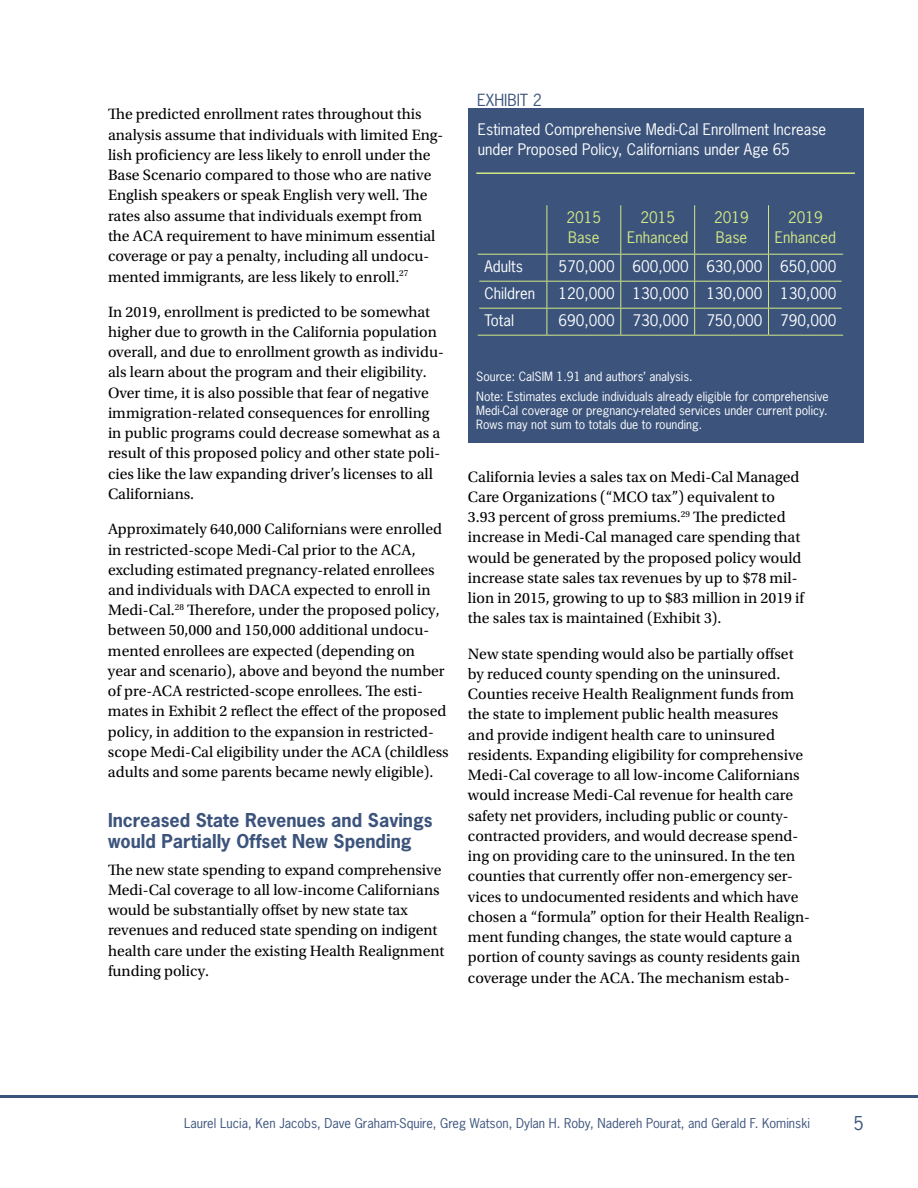
<style>
.page{position:relative;width:918px;height:1188px;background:#fff}
.page>*{position:absolute;margin:0;border:0;box-sizing:border-box;transform-origin:0 0}
.t1{font:700 18px/21px "News Gothic Std";color:#3c547c}
.t2{font:18px "News Gothic Std";color:#3c547c}
.t3{font:15.75px/20.2px "Utopia Std";color:#000}
.t4{font:15.75px "News Gothic Std";color:#3c547c}
.t5{font:15px/20.2px "News Gothic Std";color:#fff}
.t6{font:15px/20.2px "News Gothic Std";color:#d2e885}
.t7{font:12.75px "News Gothic Std";color:#3c547c}
.t8{font:12px/20.5px "News Gothic Std";color:#fff}
</style>
<div class="page">
<hr style="left:0;top:1095px;width:918px;height:3px;background:#3c547c">
<div style="left:468px;top:108px;width:396px;height:335px;background:#3c547c"></div>
<hr style="left:476px;top:172px;width:379px;height:2px;background:#d2e885">
<hr style="left:547px;top:205px;width:1px;height:49px;background:#d2e885">
<hr style="left:620px;top:205px;width:1px;height:49px;background:#d2e885">
<hr style="left:694px;top:205px;width:1px;height:49px;background:#d2e885">
<hr style="left:768px;top:205px;width:1px;height:49px;background:#d2e885">
<hr style="left:478px;top:335px;width:69px;height:1px;background:#d2e885">
<hr style="left:547px;top:335px;width:74px;height:1px;background:#d2e885">
<hr style="left:621px;top:335px;width:74px;height:1px;background:#d2e885">
<hr style="left:695px;top:335px;width:74px;height:1px;background:#d2e885">
<hr style="left:769px;top:335px;width:74px;height:1px;background:#d2e885">
<hr style="left:478px;top:254px;width:69px;height:1px;background:#d2e885">
<hr style="left:547px;top:254px;width:74px;height:1px;background:#d2e885">
<hr style="left:621px;top:254px;width:74px;height:1px;background:#d2e885">
<hr style="left:695px;top:254px;width:74px;height:1px;background:#d2e885">
<hr style="left:769px;top:254px;width:74px;height:1px;background:#d2e885">
<hr style="left:479px;top:281px;width:68px;height:1px;background:#d2e885">
<hr style="left:547px;top:281px;width:74px;height:1px;background:#d2e885">
<svg style="left:547px;top:255px;width:1px;height:80px"></svg>
<hr style="left:621px;top:281px;width:74px;height:1px;background:#d2e885">
<svg style="left:620px;top:255px;width:1px;height:80px"></svg>
<hr style="left:695px;top:281px;width:74px;height:1px;background:#d2e885">
<svg style="left:694px;top:255px;width:1px;height:80px"></svg>
<hr style="left:769px;top:281px;width:73px;height:1px;background:#d2e885">
<svg style="left:768px;top:255px;width:1px;height:80px"></svg>
<hr style="left:479px;top:308px;width:68px;height:1px;background:#d2e885">
<hr style="left:547px;top:308px;width:74px;height:1px;background:#d2e885">
<hr style="left:621px;top:308px;width:74px;height:1px;background:#d2e885">
<hr style="left:695px;top:308px;width:74px;height:1px;background:#d2e885">
<hr style="left:769px;top:308px;width:73px;height:1px;background:#d2e885">
<p class="t3" style="left:108px;top:105px;width:337px">The predicted enrollment rates throughout this analysis assume that individuals with limited Eng&shy;lish proficiency are less likely to enroll under the Base Scenario compared to those who are native English speakers or speak English very well. The rates also assume that individuals exempt from the ACA requirement to have minimum essential coverage or pay a penalty, including all undocu&shy;mented immigrants, are less likely to enroll.<sup>27</sup></p>
<p class="t3" style="left:108px;top:302px;width:337px">In 2019, enrollment is predicted to be somewhat higher due to growth in the California population overall, and due to enrollment growth as individu&shy;als learn about the program and their eligibility.<br>Over time, it is also possible that fear of negative immigration-related consequences for enrolling in public programs could decrease somewhat as a result of this proposed policy and other state poli&shy;cies like the law expanding driver’s licenses to all Californians.</p>
<p class="t3" style="left:108px;top:519px;width:342px">Approximately 640,000 Californians were enrolled in restricted-scope Medi-Cal prior to the ACA, excluding estimated pregnancy-related enrollees and individuals with DACA expected to enroll in Medi-Cal.<sup>28</sup> Therefore, under the proposed policy, between 50,000 and 150,000 additional undocu&shy;mented enrollees are expected (depending on<br>year and scenario), above and beyond the number of pre-ACA restricted-scope enrollees. The esti&shy;mates in Exhibit 2 reflect the effect of the proposed policy, in addition to the expansion in restricted&shy;scope Medi-Cal eligibility under the ACA (childless adults and some parents became newly eligible).</p>
<p class="t1" style="left:108px;top:809px;width:326px">Increased State Revenues and Savings would Partially Offset New Spending</p>
<p class="t3" style="left:108px;top:860px;width:338px">The new state spending to expand comprehensive Medi-Cal coverage to all low-income Californians would be substantially offset by new state tax revenues and reduced state spending on indigent health care under the existing Health Realignment funding policy.</p>
<p class="t4" style="left:477px;top:90px;width:66px">EXHIBIT 2</p>
<p class="t5" style="left:478px;top:119px;width:350px">Estimated Comprehensive Medi-Cal Enrollment Increase under Proposed Policy, Californians under Age 65</p>
<p class="t6" style="left:567px;top:207px;width:36px">2015<br>Base</p>
<p class="t6" style="left:627px;top:207px;width:63px;text-align:center">2015<br>Enhanced</p>
<p class="t6" style="left:714px;top:207px;width:36px">2019<br>Base</p>
<p class="t6" style="left:775px;top:207px;width:63px;text-align:center">2019<br>Enhanced</p>
<p class="t5" style="left:485px;top:256px;width:40px">Adults</p>
<p class="t5" style="left:559px;top:256px;width:279px">570,000 600,000 630,000 650,000</p>
<p class="t5" style="left:485px;top:283px;width:52px">Children</p>
<p class="t5" style="left:559px;top:283px;width:279px">120,000 130,000 130,000 130,000</p>
<p class="t5" style="left:485px;top:310px;width:31px">Total</p>
<p class="t5" style="left:559px;top:310px;width:279px">690,000 730,000 750,000 790,000</p>
<p class="t8" style="left:476px;top:366px;width:354px">Source: CalSIM 1.91 and authors’ analysis.<br>Note: Estimates exclude individuals already eligible for comprehensive</p>
<p class="t8" style="left:476px;top:404px;width:353px;line-height:13.8px">Medi-Cal coverage or pregnancy-related services under current policy.<br>Rows may not sum to totals due to rounding.</p>
<p class="t3" style="left:468px;top:467px;width:338px">California levies a sales tax on Medi-Cal Managed Care Organizations (“MCO tax”) equivalent to 3.93 percent of gross premiums.<sup>29</sup> The predicted increase in Medi-Cal managed care spending that would be generated by the proposed policy would increase state sales tax revenues by up to $78 mil&shy;lion in 2015, growing to up to $83 million in 2019 if the sales tax is maintained (Exhibit 3).</p>
<p class="t3" style="left:468px;top:644px;width:344px">New state spending would also be partially offset by reduced county spending on the uninsured.<br>Counties receive Health Realignment funds from the state to implement public health measures<br>and provide indigent health care to uninsured residents. Expanding eligibility for comprehensive Medi-Cal coverage to all low-income Californians would increase Medi-Cal revenue for health care safety net providers, including public or county&shy;contracted providers, and would decrease spend&shy;ing on providing care to the uninsured. In the ten counties that currently offer non-emergency ser&shy;vices to undocumented residents and which have chosen a “formula” option for their Health Realign&shy;ment funding changes, the state would capture a portion of county savings as county residents gain coverage under the ACA. The mechanism estab-</p>
<p class="t7" style="left:184px;top:1115px;width:627px">Laurel Lucia, Ken Jacobs, Dave Graham-Squire, Greg Watson, Dylan H. Roby, Nadereh Pourat, and Gerald F. Kominski</p>
<p class="t2" style="left:854px;top:1112px;width:12px">5</p>
</div>
